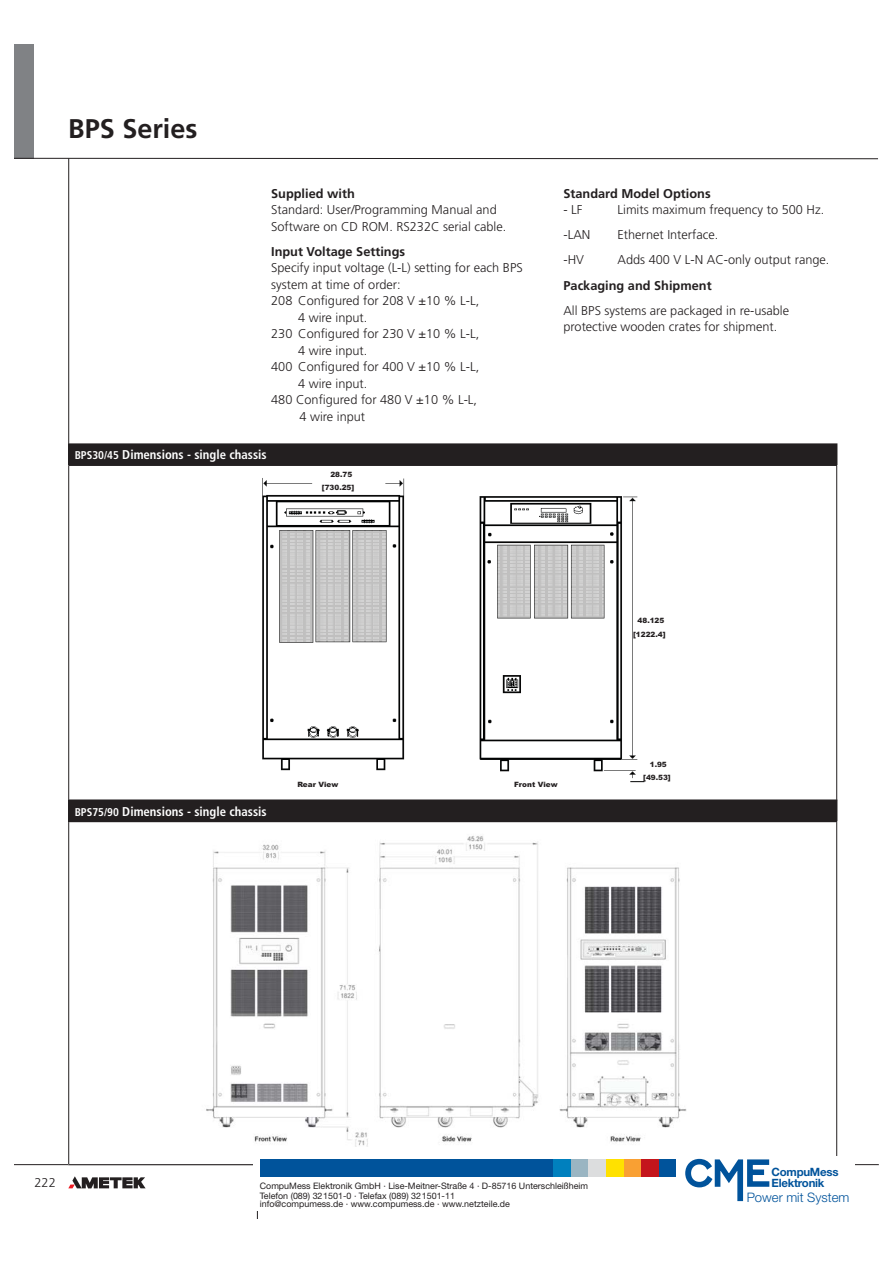
<style>
.page{position:relative;width:893px;height:1263px;background:#fff}
.page>*{position:absolute;margin:0;border:0;box-sizing:border-box;transform-origin:0 0}
.t1{font:700 27px "Frutiger LT Std";color:#231f20}
.t2{font:300 13.05px "Helvetica Neue LT Std";color:#00539b}
.t3{font:300 12.75px/16.5px "Frutiger LT Std";color:#231f20}
.t4{font:700 12.75px "Frutiger LT Std";color:#231f20}
.t5{font:700 condensed 12.75px "Frutiger LT Std";color:#fff}
.t6{font:300 condensed 12.75px "Frutiger LT Std";color:#231f20}
.t7{font:700 11.4px "Helvetica Neue";letter-spacing:-.02em;color:#00539b}
.t8{font:8.85px/8.7px "Helvetica Neue";color:#231f20}
.t9{font:900 7.35px/12.9px "Arial";color:#231f20;text-align:center}
.s1{font-size:11.25px}
</style>
<div class="page">
<hr style="left:14px;top:1164px;width:864px;height:1px;background:#231f20">
<div style="left:14px;top:44px;width:20px;height:115px;background:#808285"></div>
<hr style="left:257px;top:1165px;width:1px;height:54px;background:#231f20">
<hr style="left:14px;top:158px;width:864px;height:1px;background:#231f20">
<hr style="left:68px;top:158px;width:1px;height:1007px;background:#231f20">
<svg style="left:68px;top:1176px;width:78px;height:12px"></svg>
<div style="left:69px;top:444px;width:767px;height:21px;background:#231f20"></div>
<svg style="left:836px;top:445px;width:1px;height:20px"></svg>
<hr style="left:68px;top:444px;width:769px;height:1px;background:#231f20">
<hr style="left:68px;top:465px;width:769px;height:1px;background:#231f20">
<hr style="left:836px;top:466px;width:1px;height:334px;background:#231f20">
<img style="left:262px;top:478px;width:383px;height:305px">
<svg style="left:630px;top:781px;width:14px;height:1px"></svg>
<div style="left:69px;top:800px;width:767px;height:22px;background:#231f20"></div>
<svg style="left:836px;top:801px;width:1px;height:20px"></svg>
<hr style="left:68px;top:800px;width:769px;height:1px;background:#231f20">
<hr style="left:68px;top:821px;width:769px;height:1px;background:#231f20">
<hr style="left:836px;top:822px;width:1px;height:342px;background:#231f20">
<img style="left:206px;top:836px;width:481px;height:310px">
<div style="left:253px;top:1156px;width:602px;height:55px;background:#fff"></div>
<div style="left:260px;top:1159px;width:415px;height:18px;background:#00539b"></div>
<svg style="left:685px;top:1158px;width:85px;height:44px"></svg>
<div style="left:553px;top:1159px;width:17px;height:18px;background:#0080be"></div>
<div style="left:570px;top:1159px;width:18px;height:18px;background:#9ab5c2"></div>
<div style="left:588px;top:1159px;width:17px;height:18px;background:#dcddde"></div>
<div style="left:623px;top:1159px;width:17px;height:18px;background:#f9a033"></div>
<div style="left:640px;top:1159px;width:18px;height:18px;background:#c4151c"></div>
<div style="left:605px;top:1159px;width:18px;height:18px;background:#ffe100"></div>
<h1 class="t1" style="left:68px;top:117px;width:131px">BPS Series</h1>
<p class="t4" style="left:271px;top:188px;width:85px">Supplied with</p>
<p class="t3" style="left:271px;top:202px;width:236px">Standard: User/Programming Manual and<br>Software on CD ROM. RS232C serial cable.</p>
<p class="t4" style="left:271px;top:246px;width:135px">Input Voltage Settings</p>
<p class="t3" style="left:271px;top:260px;width:253px">Specify input voltage (L-L) setting for each BPS</p>
<p class="t3" style="left:271px;top:277px;width:131px">system at time of order:</p>
<p class="t3" style="left:271px;top:293px;width:210px">208 Configured for 208 V ±10 % L-L,</p>
<p class="t3" style="left:298px;top:310px;width:71px">4 wire input.</p>
<p class="t3" style="left:271px;top:326px;width:210px">230 Configured for 230 V ±10 % L-L,</p>
<p class="t3" style="left:298px;top:343px;width:71px">4 wire input.</p>
<p class="t3" style="left:271px;top:359px;width:210px">400 Configured for 400 V ±10 % L-L,</p>
<p class="t3" style="left:298px;top:376px;width:71px">4 wire input.</p>
<p class="t3" style="left:271px;top:392px;width:207px">480 Configured for 480 V ±10 % L-L,</p>
<p class="t3" style="left:299px;top:409px;width:67px">4 wire input</p>
<p class="t5" style="left:75px;top:450px;width:193px"><span class="s1">BPS30/45</span> Dimensions - single chassis</p>
<p class="t9" style="left:322px;top:468px;width:34px;text-align:right">28.75 [730.25]</p>
<p class="t4" style="left:563px;top:188px;width:149px">Standard Model Options</p>
<p class="t3" style="left:563px;top:202px;width:21px">- LF</p>
<p class="t3" style="left:617px;top:202px;width:208px">Limits maximum frequency to 500 Hz.</p>
<p class="t3" style="left:563px;top:227px;width:28px">-LAN</p>
<p class="t3" style="left:617px;top:227px;width:102px">Ethernet Interface.</p>
<p class="t3" style="left:563px;top:252px;width:22px">-HV</p>
<p class="t3" style="left:617px;top:252px;width:213px">Adds 400 V L-N AC-only output range.</p>
<p class="t4" style="left:563px;top:280px;width:150px">Packaging and Shipment</p>
<p class="t3" style="left:563px;top:303px;width:227px">All BPS systems are packaged in re-usable protective wooden crates for shipment.</p>
<p class="t9" style="left:633px;top:614px;width:34px;line-height:13.6px">48.125 [1222.4]</p>
<p class="t5" style="left:75px;top:806px;width:193px"><span class="s1">BPS75/90</span> Dimensions - single chassis</p>
<p class="t9" style="left:297px;top:778px;width:42px">Rear View</p>
<p class="t9" style="left:514px;top:778px;width:45px">Front View</p>
<p class="t9" style="left:643px;top:758px;width:29px">1.95 [49.53]</p>
<p class="t7" style="left:771px;top:1168px;width:69px">CompuMess</p>
<p class="t3" style="left:35px;top:1175px;width:23px">222</p>
<p class="t6" style="left:477px;top:1177px;width:146px">www.ProgrammablePower.com</p>
<p class="t8" style="left:260px;top:1182px;width:330px">CompuMess Elektronik GmbH · Lise-Meitner-Straße 4 · D-85716 Unterschleißheim</p>
<p class="t7" style="left:771px;top:1179px;width:55px">Elektronik</p>
<p class="t8" style="left:260px;top:1192px;width:252px">Telefon (089) 321501-0 · Telefax (089) 321501-11 info@compumess.de · www.compumess.de · www.netzteile.de</p>
<p class="t2" style="left:746px;top:1189px;width:104px">Power mit System</p>
</div>
